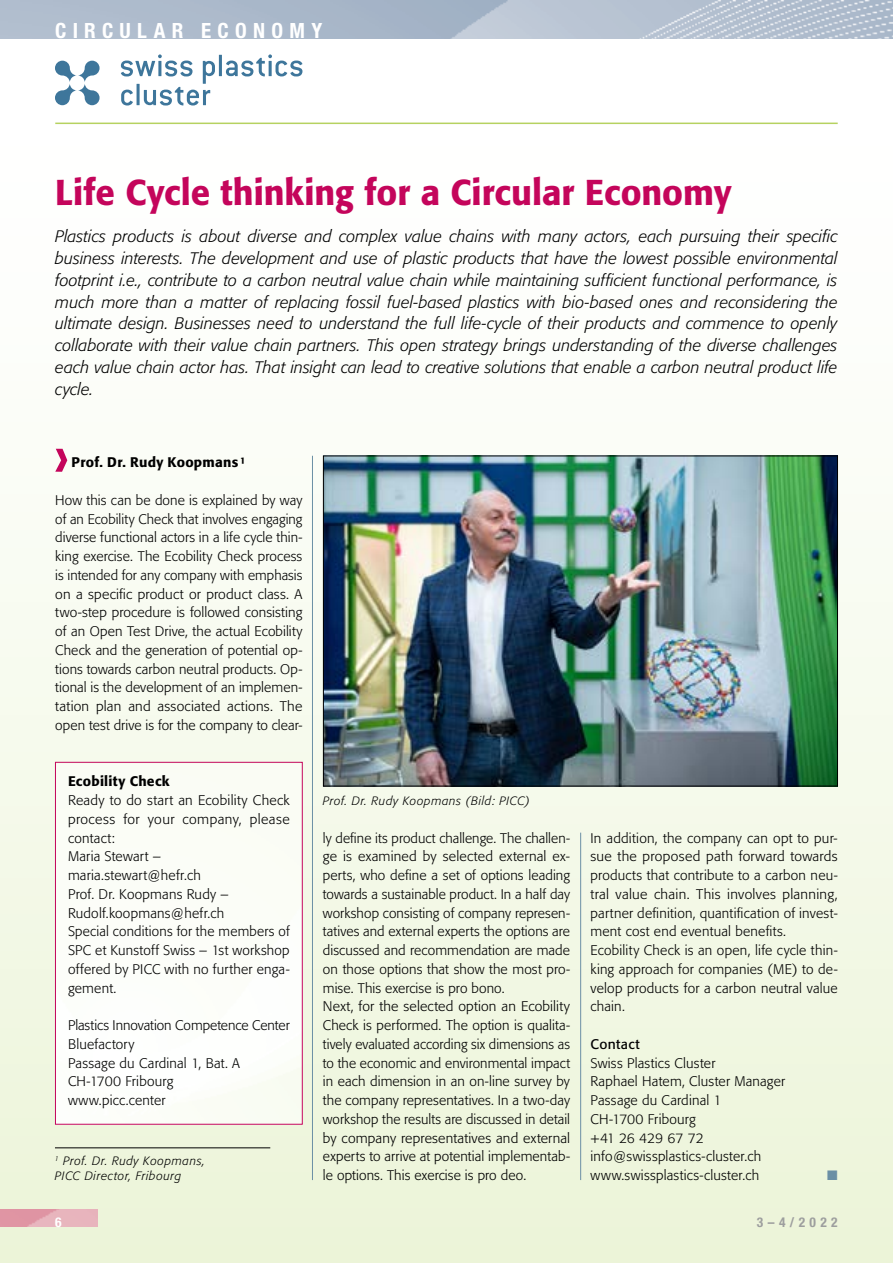
<style>
.page{position:relative;width:893px;height:1263px;background:#fff}
.page>*{position:absolute;margin:0;border:0;box-sizing:border-box;transform-origin:0 0}
.t1{font:500 35.7px "Formata";color:#c4055b}
.t2{font:700 condensed 21px "Helvetica Neue LT Std";letter-spacing:.3em;color:#fff}
.t3{font:italic 300 16.5px/21.8px "Formata";letter-spacing:.005em;color:#000;text-align:justify}
.t4{font:300 13.8px/18.8px "Formata";letter-spacing:.015em;color:#000}
.t5{font:500 13.8px "Formata";letter-spacing:.02em;color:#000}
.t6{font:13.8px "Formata";letter-spacing:.025em;color:#000}
.t7{font:13.8px "Zapf Dingbats ITC";color:#6b8fa5}
.t8{font:700 condensed 13.5px "Helvetica Neue LT Std";color:#9d9e9e}
.t9{font:700 condensed 13.5px "Helvetica Neue LT Std";color:#fff}
.t10{font:italic 300 12px/15px "Formata";letter-spacing:.05em;color:#000}
</style>
<div class="page">
<div style="left:0;top:123px;width:893px;height:1140px;background:linear-gradient(to bottom,#fefeff,#ebf3d8)"></div>
<img style="left:0;top:0;width:893px;height:38px">
<img style="left:0;top:1210px;width:98px;height:17px">
<svg style="left:55px;top:54px;width:247px;height:52px"></svg>
<hr style="left:55px;top:123px;width:783px;height:1px;background:#b6d260">
<svg style="left:55px;top:449px;width:12px;height:23px"></svg>
<img style="left:325px;top:458px;width:511px;height:326px">
<img style="left:57px;top:764px;width:243px;height:358px">
<div style="left:55px;top:762px;width:247px;height:362px;border:1px solid #c4055b"></div>
<hr style="left:55px;top:1147px;width:215px;height:1px;background:#000">
<hr style="left:312px;top:456px;width:1px;height:724px;background:#6b8fa5">
<hr style="left:580px;top:833px;width:1px;height:347px;background:#6b8fa5">
<h2 class="t2" style="left:55px;top:18px;width:268px">CIRCULAR ECONOMY</h2>
<h1 class="t1" style="left:55px;top:170px;width:677px">Life Cycle thinking for a Circular Economy</h1>
<p class="t3" style="left:55px;top:226px;width:784px">Plastics products is about diverse and complex value chains with many actors, each pursuing their specific business interests. The development and use of plastic products that have the lowest possible environmental footprint i.e., contribute to a carbon neutral value chain while maintaining sufficient functional performance, is much more than a matter of replacing fossil fuel-based plastics with bio-based ones and reconsidering the ultimate design. Businesses need to understand the full life-cycle of their products and commence to openly collaborate with their value chain partners. This open strategy brings understanding of the diverse challenges each value chain actor has. That insight can lead to creative solutions that enable a carbon neutral product life cycle.</p>
<p class="t5" style="left:72px;top:454px;width:176px">Prof. Dr. Rudy Koopmans ¹</p>
<p class="t4" style="left:55px;top:491px;width:249px;text-align:justify">How this can be done is explained by way of an Ecobility Check that involves engaging diverse functional actors in a life cycle thin&shy;king exercise. The Ecobility Check process is intended for any company with emphasis on a specific product or product class. A two-step procedure is followed consisting of an Open Test Drive, the actual Ecobility Check and the generation of potential op&shy;tions towards carbon neutral products. Op&shy;tional is the development of an implemen&shy;tation plan and associated actions. The open test drive is for the company to clear-</p>
<p class="t5" style="left:68px;top:773px;width:103px">Ecobility Check</p>
<p class="t4" style="left:68px;top:791px;width:223px">Ready to do start an Ecobility Check process for your company, please contact:<br>Maria Stewart – maria.stewart@hefr.ch<br>Prof. Dr. Koopmans Rudy –<br>Rudolf.koopmans@hefr.ch<br>Special conditions for the members of<br>SPC et Kunstoff Swiss – 1st workshop offered by PICC with no further enga&shy;gement.</p>
<p class="t4" style="left:68px;top:1016px;width:223px">Plastics Innovation Competence Center<br>Bluefactory<br>Passage du Cardinal 1, Bat. A<br>CH-1700 Fribourg<br>www.picc.center</p>
<p class="t10" style="left:55px;top:1153px;width:152px"><sup>1</sup> Prof. Dr. Rudy Koopmans,<br>PICC Director, Fribourg</p>
<p class="t10" style="left:323px;top:793px;width:209px">Prof. Dr. Rudy Koopmans (Bild: PICC)</p>
<p class="t4" style="left:323px;top:828px;width:249px">ly define its product challenge. The challen&shy;ge is examined by selected external ex&shy;perts, who define a set of options leading towards a sustainable product. In a half day workshop consisting of company represen&shy;tatives and external experts the options are discussed and recommendation are made on those options that show the most pro&shy;mise. This exercise is pro bono.<br>Next, for the selected option an Ecobility Check is performed. The option is qualita&shy;tively evaluated according six dimensions as to the economic and environmental impact in each dimension in an on-line survey by the company representatives. In a two-day workshop the results are discussed in detail by company representatives and external experts to arrive at potential implementab&shy;le options. This exercise is pro deo.</p>
<p class="t4" style="left:590px;top:828px;width:249px">In addition, the company can opt to pur&shy;sue the proposed path forward towards products that contribute to a carbon neu&shy;tral value chain. This involves planning, partner definition, quantification of invest&shy;ment cost end eventual benefits.<br>Ecobility Check is an open, life cycle thin&shy;king approach for companies (ME) to de&shy;velop products for a carbon neutral value chain.</p>
<p class="t6" style="left:590px;top:1035px;width:51px">Contact</p>
<p class="t4" style="left:590px;top:1053px;width:196px">Swiss Plastics Cluster<br>Raphael Hatem, Cluster Manager<br>Passage du Cardinal 1<br>CH-1700 Fribourg<br>+41 26 429 67 72 info@swissplastics-cluster.ch www.swissplastics-cluster.ch</p>
<p class="t7" style="left:827px;top:1169px;width:12px">■</p>
<p class="t9" style="left:55px;top:1214px;width:8px">6</p>
<p class="t8" style="left:757px;top:1214px;width:82px">3–4/2022</p>
</div>
